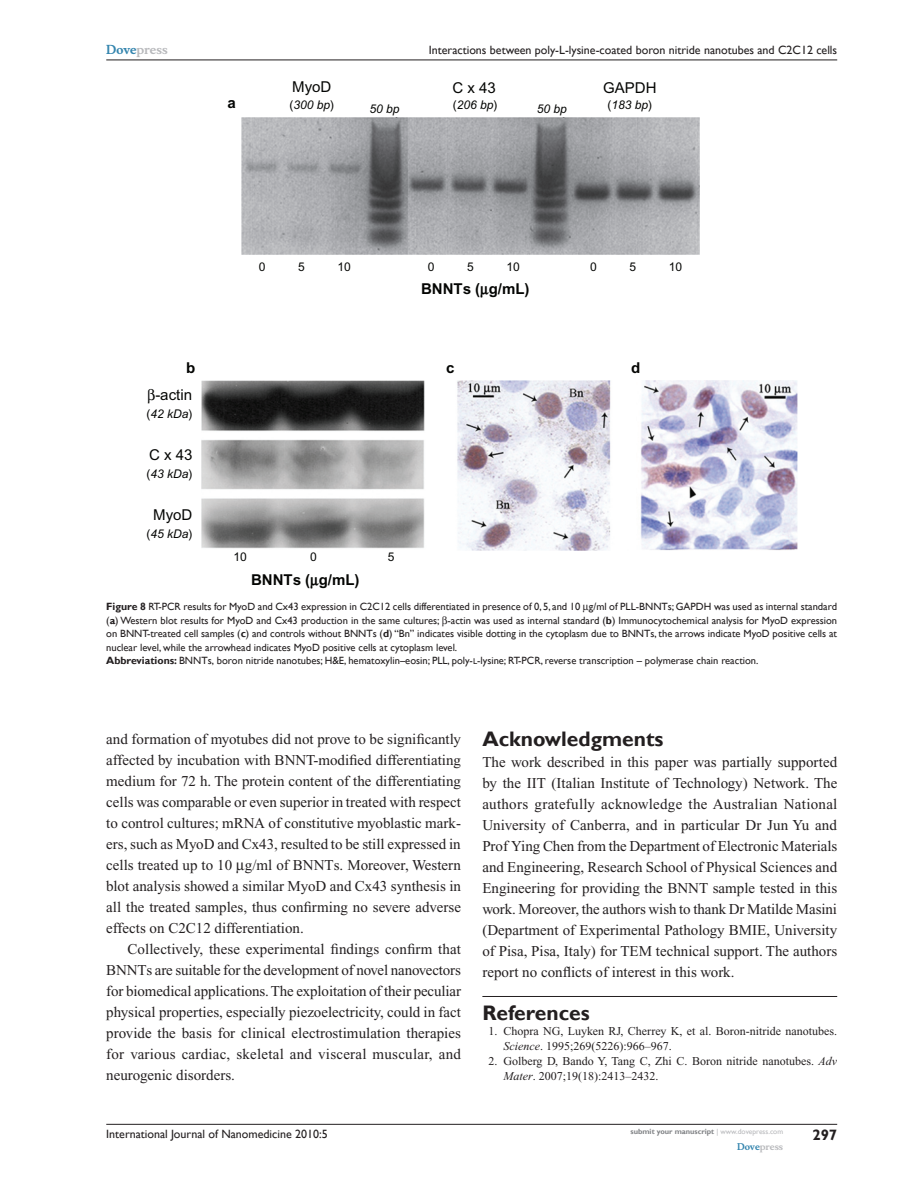
<style>
.page{position:relative;width:918px;height:1188px;background:#fff}
.page>*{position:absolute;margin:0;border:0;box-sizing:border-box;transform-origin:0 0}
.t1{font:700 21px "Gill Sans";color:#231f20}
.t2{font:15px/21px "Times New Roman";color:#231f20;text-align:justify}
.t3{font:15px "Arial";color:#040503}
.t4{font:700 15px "Arial";color:#040503}
.t5{font:700 15px "Gill Sans";color:#231f20}
.t6{font:12px/15px "Times New Roman";color:#231f20}
.t7{font:12px "Gill Sans";color:#231f20}
.t8{font:italic 12px "Arial";color:#040503}
.t9{font:12px "Arial";color:#040503}
.t10{font:700 12px "Musee";color:#b8b9bc}
.t11{font:10.5px/13.5px "Gill Sans";color:#231f20}
.t12{font:700 9px "Musee";color:#b8b9bc}
.t13{font:700 7.5px "Gill Sans";color:#808285}
.s1{color:#3485ae}
.s2{font-style:normal}
.s3{font-weight:700}
.s4{font-size:8.4px}
.s5{font-style:italic}
.s6{font-weight:400;color:#b8b9bc}
</style>
<div class="page">
<hr style="left:106px;top:1124px;width:731px;height:1px;background:#231f20">
<hr style="left:106px;top:60px;width:731px;height:1px;background:#231f20">
<img style="left:241px;top:117px;width:459px;height:138px">
<img style="left:202px;top:381px;width:595px;height:169px">
<hr style="left:482px;top:996px;width:355px;height:1px;background:#231f20">
<p class="t10" style="left:106px;top:43px;width:63px"><span class="s1">Dove</span>press</p>
<p class="t7" style="left:429px;top:43px;width:410px">Interactions between poly-L-lysine-coated boron nitride nanotubes and C2C12 cells</p>
<p class="t4" style="left:228px;top:94px;width:10px">a</p>
<p class="t3" style="left:292px;top:78px;width:41px">MyoD</p>
<p class="t3" style="left:452px;top:79px;width:45px">C x 43</p>
<p class="t3" style="left:603px;top:79px;width:55px">GAPDH</p>
<p class="t8" style="left:290px;top:98px;width:46px"><span class="s2">(</span>300 bp<span class="s2">)</span></p>
<p class="t8" style="left:453px;top:98px;width:46px"><span class="s2">(</span>206 bp<span class="s2">)</span></p>
<p class="t8" style="left:608px;top:98px;width:46px"><span class="s2">(</span>183 bp<span class="s2">)</span></p>
<p class="t8" style="left:369px;top:102px;width:32px">50 bp</p>
<p class="t8" style="left:537px;top:102px;width:32px">50 bp</p>
<p class="t9" style="left:259px;top:260px;width:8px">0</p>
<p class="t9" style="left:298px;top:260px;width:8px">5</p>
<p class="t9" style="left:338px;top:260px;width:15px">10</p>
<p class="t9" style="left:428px;top:260px;width:8px">0</p>
<p class="t9" style="left:467px;top:260px;width:8px">5</p>
<p class="t9" style="left:506px;top:260px;width:15px">10</p>
<p class="t9" style="left:590px;top:260px;width:8px">0</p>
<p class="t9" style="left:630px;top:260px;width:8px">5</p>
<p class="t9" style="left:669px;top:260px;width:15px">10</p>
<p class="t4" style="left:421px;top:280px;width:110px">BNNTs ( g/mL)</p>
<p class="t4" style="left:186px;top:359px;width:11px">b</p>
<p class="t4" style="left:446px;top:359px;width:10px">c</p>
<p class="t4" style="left:631px;top:359px;width:11px">d</p>
<p class="t3" style="left:155px;top:386px;width:38px">-actin</p>
<p class="t8" style="left:146px;top:407px;width:48px"><span class="s2">(</span>42 kDa<span class="s2">)</span></p>
<p class="t3" style="left:149px;top:446px;width:45px">C x 43</p>
<p class="t8" style="left:146px;top:467px;width:48px"><span class="s2">(</span>43 kDa<span class="s2">)</span></p>
<p class="t3" style="left:153px;top:506px;width:41px">MyoD</p>
<p class="t8" style="left:146px;top:527px;width:48px"><span class="s2">(</span>45 kDa<span class="s2">)</span></p>
<p class="t9" style="left:234px;top:550px;width:15px">10</p>
<p class="t9" style="left:310px;top:550px;width:8px">0</p>
<p class="t9" style="left:388px;top:550px;width:8px">5</p>
<p class="t4" style="left:251px;top:571px;width:110px">BNNTs ( g/mL)</p>
<p class="t11" style="left:106px;top:600px;width:732px"><span class="s3">Figure 8</span> RT-PCR results for MyoD and Cx43 expression in C2C12 cells differentiated in presence of 0, 5, and 10 g/ml of PLL-BNNTs; GAPDH was used as internal standard (<span class="s3">a</span>) Western blot results for MyoD and Cx43 production in the same cultures; -actin was used as internal standard (<span class="s3">b</span>) Immunocytochemical analysis for MyoD expression on BNNT-treated cell samples (<span class="s3">c</span>) and controls without BNNTs (<span class="s3">d</span>) “Bn” indicates visible dotting in the cytoplasm due to BNNTs, the arrows indicate MyoD positive cells at nuclear level, while the arrowhead indicates MyoD positive cells at cytoplasm level.<br><span class="s3">Abbreviations:</span> BNNTs, boron nitride nanotubes; H&amp;E, hematoxylin–eosin; PLL, poly-<span class="s4">l</span>-lysine; RT-PCR, reverse transcription – polymerase chain reaction.</p>
<p class="t2" style="left:106px;top:728px;width:356px">and formation of myotubes did not prove to be significantly affected by incubation with BNNT-modified differentiating medium for 72 h. The protein content of the differentiating cells was comparable or even superior in treated with respect to control cultures; mRNA of constitutive myoblastic mark&shy;ers, such as MyoD and Cx43, resulted to be still expressed in cells treated up to 10 g/ml of BNNTs. Moreover, Western blot analysis showed a similar MyoD and Cx43 synthesis in all the treated samples, thus confirming no severe adverse effects on C2C12 differentiation.</p>
<p class="t2" style="left:106px;top:938px;width:356px;text-indent:21px">Collectively, these experimental findings confirm that BNNTs are suitable for the development of novel nanovectors for biomedical applications. The exploitation of their peculiar physical properties, especially piezoelectricity, could in fact provide the basis for clinical electrostimulation therapies for various cardiac, skeletal and visceral muscular, and neurogenic disorders.</p>
<h1 class="t1" style="left:482px;top:727px;width:183px">Acknowledgments</h1>
<p class="t2" style="left:482px;top:752px;width:357px">The work described in this paper was partially supported by the IIT (Italian Institute of Technology) Network. The authors gratefully acknowledge the Australian National University of Canberra, and in particular Dr Jun Yu and Prof Ying Chen from the Department of Electronic Materials and Engineering, Research School of Physical Sciences and Engineering for providing the BNNT sample tested in this work. Moreover, the authors wish to thank Dr Matilde Masini (Department of Experimental Pathology BMIE, University of Pisa, Pisa, Italy) for TEM technical support. The authors report no conflicts of interest in this work.</p>
<h1 class="t1" style="left:482px;top:1000px;width:109px">References</h1>
<p class="t6" style="left:503px;top:1023px;width:335px;text-indent:-15px">1. Chopra NG, Luyken RJ, Cherrey K, et al. Boron-nitride nanotubes.<br><span class="s5">Science</span>. 1995;269(5226):966–967.</p>
<p class="t6" style="left:503px;top:1053px;width:335px;text-indent:-15px">2. Golberg D, Bando Y, Tang C, Zhi C. Boron nitride nanotubes. <span class="s5">Adv<br>Mater</span>. 2007;19(18):2413–2432.</p>
<p class="t7" style="left:106px;top:1127px;width:223px">International Journal of Nanomedicine 2010:5</p>
<p class="t5" style="left:812px;top:1126px;width:26px">297</p>
<p class="t13" style="left:631px;top:1127px;width:154px">submit your manuscript <span class="s6">| www.dovepress.com</span></p>
<p class="t12" style="left:737px;top:1141px;width:48px"><span class="s1">Dove</span>press</p>
</div>
